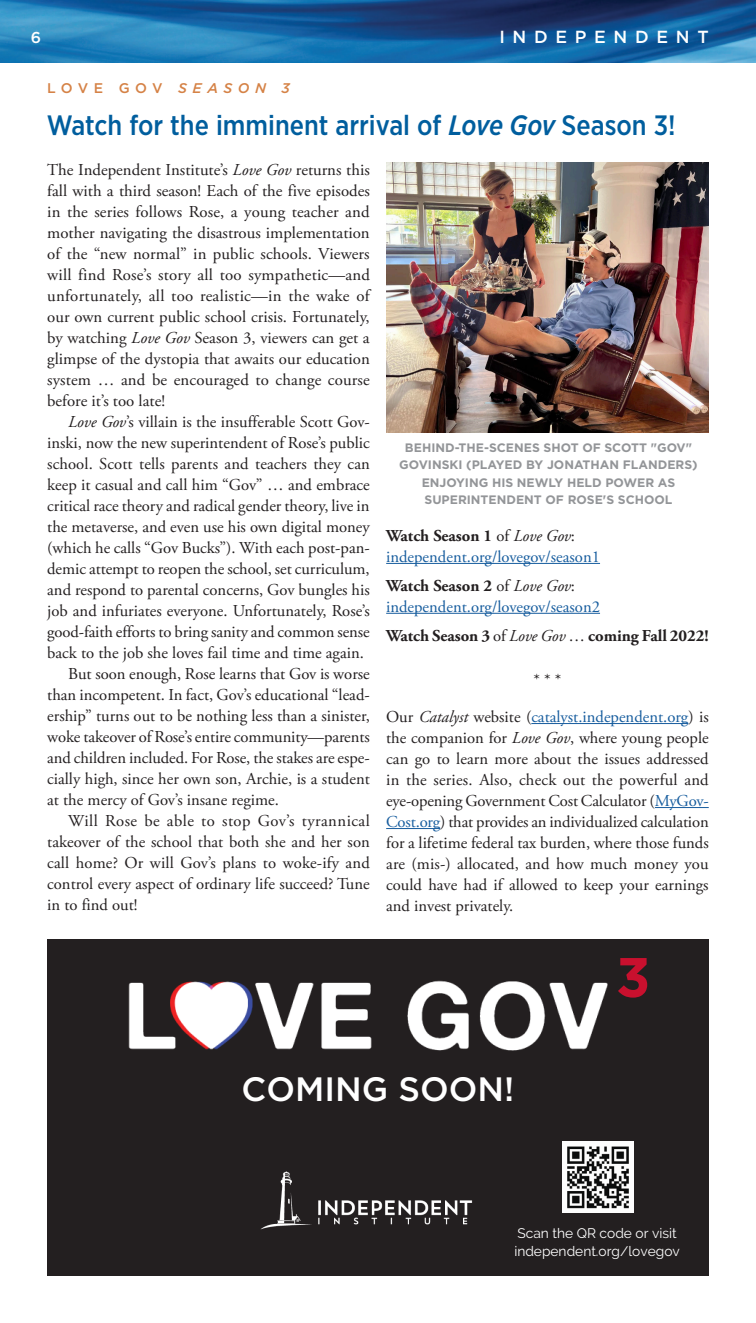
<style>
.page{position:relative;width:756px;height:1323px;background:#fff}
.page>*{position:absolute;margin:0;border:0;box-sizing:border-box;transform-origin:0 0}
.t1{font:700 55.65px "Gotham";color:#c8102e}
.t2{font:500 33.77px "Gotham";color:#fff}
.headline{font:500 28px "Gotham Narrow";color:#005e9e}
.Page___and_heading{font:500 17.5px "Gotham";letter-spacing:.44em;color:#fff}
.Body{font:16.62px/21px "Adobe Garamond Pro";color:#231f20;text-align:justify}
.Body-2{font:16.62px/21px "Adobe Garamond Pro";color:#175d9e}
.Body-3{font:700 16.62px "Adobe Garamond Pro";color:#231f20}
.Page___and_heading-2{font:500 15.75px "Gotham";color:#fff}
.Page_Title_-_Orange{font:500 14px "Gotham";letter-spacing:.36em;color:#d58246}
.t3{font:13.83px/18.6px "Raleway";color:#fff}
.Photo_Captions{font:700 12.25px/17.5px "Gotham";color:#939598;text-align:center}
.s1{font-style:italic}
.s2{font-weight:700;color:#231f20}
.s3{color:#231f20}
.s4{font-style:italic;color:#231f20}
.s5{font-weight:400}
.s6{font-weight:400;font-style:italic}
.s7{color:#175d9e}
</style>
<div class="page">
<img style="left:0;top:0;width:756px;height:63px">
<img style="left:386px;top:163px;width:323px;height:269px">
<hr style="left:386px;top:563px;width:214px;height:1px;background:#175d9e">
<hr style="left:386px;top:613px;width:214px;height:1px;background:#175d9e">
<hr style="left:531px;top:723px;width:157px;height:1px;background:#175d9e">
<hr style="left:655px;top:807px;width:54px;height:1px;background:#175d9e">
<hr style="left:386px;top:828px;width:54px;height:1px;background:#175d9e">
<div style="left:47px;top:939px;width:662px;height:337px;background:#231f20"></div>
<img style="left:128px;top:980px;width:480px;height:71px">
<img style="left:562px;top:1142px;width:71px;height:71px">
<img style="left:260px;top:1171px;width:213px;height:59px">
<p class="Page___and_heading-2" style="left:31px;top:27px;width:12px">6</p>
<p class="Page___and_heading" style="left:499px;top:25px;width:211px">INDEPENDENT</p>
<p class="Page_Title_-_Orange" style="left:47px;top:79px;width:244px">LOVE GOV <span class="s1">SEASON 3</span></p>
<p class="headline" style="left:47px;top:108px;width:630px">Watch for the imminent arrival of <span class="s1">Love Gov</span> Season 3!</p>
<p class="Body" style="left:47px;top:159px;width:324px">The Independent Institute’s <span class="s1">Love Gov</span> returns this fall with a third season! Each of the five episodes in the series follows Rose, a young teacher and mother navigating the disastrous implementation of the “new normal” in public schools. Viewers will find Rose’s story all too sympathetic—and unfortunately, all too realistic—in the wake of our own current public school crisis. Fortunately, by watching <span class="s1">Love Gov</span> Season 3, viewers can get a glimpse of the dystopia that awaits our education system … and be encouraged to change course before it’s too late!</p>
<p class="Body" style="left:47px;top:411px;width:324px;text-indent:21px"><span class="s1">Love Gov</span>’s villain is the insufferable Scott Gov&shy;inski, now the new superintendent of Rose’s public school. Scott tells parents and teachers they can keep it casual and call him “Gov” … and embrace critical race theory and radical gender theory, live in the metaverse, and even use his own digital money (which he calls “Gov Bucks”). With each post-pan&shy;demic attempt to reopen the school, set curriculum, and respond to parental concerns, Gov bungles his job and infuriates everyone. Unfortunately, Rose’s good-faith efforts to bring sanity and common sense back to the job she loves fail time and time again.</p>
<p class="Body" style="left:47px;top:663px;width:324px;text-indent:21px">But soon enough, Rose learns that Gov is worse than incompetent. In fact, Gov’s educational “lead&shy;ership” turns out to be nothing less than a sinister, woke takeover of Rose’s entire community—parents and children included. For Rose, the stakes are espe&shy;cially high, since her own son, Archie, is a student at the mercy of Gov’s insane regime.</p>
<p class="Body" style="left:47px;top:810px;width:324px;text-indent:21px">Will Rose be able to stop Gov’s tyrannical takeover of the school that both she and her son call home? Or will Gov’s plans to woke-ify and control every aspect of ordinary life succeed? Tune in to find out!</p>
<p class="Photo_Captions" style="left:399px;top:439px;width:300px">BEHIND-THE-SCENES SHOT OF SCOTT "GOV" GOVINSKI (PLAYED BY JONATHAN FLANDERS)<br>ENJOYING HIS NEWLY HELD POWER AS SUPERINTENDENT OF ROSE'S SCHOOL</p>
<p class="Body-2" style="left:386px;top:526px;width:215px"><span class="s2">Watch Season 1</span> <span class="s3">of</span> <span class="s4">Love Gov</span><span class="s3">: </span>independent.org/lovegov/season1</p>
<p class="Body-2" style="left:386px;top:575px;width:215px"><span class="s2">Watch Season 2</span> <span class="s3">of</span> <span class="s4">Love Gov</span><span class="s3">: </span>independent.org/lovegov/season2</p>
<p class="Body-3" style="left:386px;top:626px;width:324px">Watch Season 3 <span class="s5">of</span> <span class="s6">Love Gov</span> <span class="s5">…</span> coming Fall 2022!</p>
<p class="Body" style="left:533px;top:670px;width:29px">* * *</p>
<p class="Body" style="left:386px;top:707px;width:324px">Our <span class="s1">Catalyst</span> website (<span class="s7">catalyst.independent.org</span>) is the companion for <span class="s1">Love Gov</span>, where young people can go to learn more about the issues addressed in the series. Also, check out the powerful and eye-opening Government Cost Calculator (<span class="s7">MyGov-Cost.org</span>) that provides an individualized calculation for a lifetime federal tax burden, where those funds are (mis-) allocated, and how much money you could have had if allowed to keep your earnings and invest privately.</p>
<p class="t1" style="left:616px;top:940px;width:36px">3</p>
<p class="t2" style="left:242px;top:1067px;width:274px">COMING SOON!</p>
<p class="t3" style="left:514px;top:1224px;width:167px">Scan the QR code or visit independent.org/lovegov</p>
</div>
